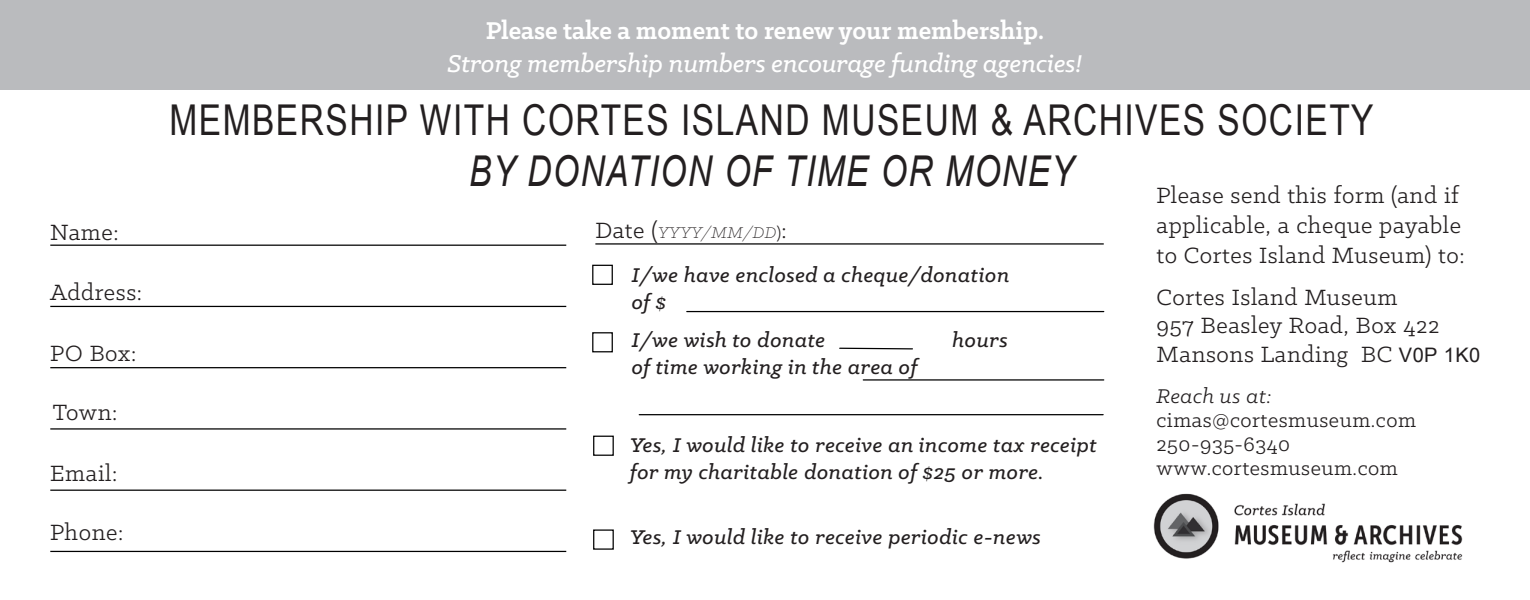
<style>
.page{position:relative;width:1530px;height:600px;background:#fff}
.page>*{position:absolute;margin:0;border:0;box-sizing:border-box;transform-origin:0 0}
.t1{font:42.5px "Arial";letter-spacing:.045em;color:#231f20;scale:.79 1}
.t2{font:italic 42.5px "Arial";letter-spacing:.045em;color:#231f20;scale:.79 1}
.t3{font:italic 500 27.5px "Klinic Slab";color:#fff}
.t4{font:700 27.5px "Klinic Slab";color:#fff}
.t5{font:25px/30px "Klinic Slab";letter-spacing:.025em;color:#231f20}
.t6{font:italic 500 22.5px/27px "Klinic Slab";letter-spacing:.025em;color:#231f20}
.t7{font:22.5px "Klinic Slab";letter-spacing:.025em;color:#231f20}
.t8{font:italic 22.5px "Klinic Slab";letter-spacing:.025em;color:#231f20}
.t9{font:italic 300 17.5px "Klinic Slab";letter-spacing:.025em;color:#231f20}
.s1{font-family:"Arial";font-size:20px}
.s2{font-weight:400;font-style:normal;font-size:25px}
.s3{font-weight:400;font-style:normal}
</style>
<div class="page">
<div style="left:0;top:0;width:1530px;height:90px;background:#babbbe"></div>
<hr style="left:50px;top:245px;width:516px;height:1px;background:#000">
<hr style="left:50px;top:490px;width:516px;height:1px;background:#000">
<hr style="left:50px;top:551px;width:516px;height:1px;background:#000">
<hr style="left:50px;top:306px;width:516px;height:1px;background:#000">
<hr style="left:50px;top:367px;width:516px;height:1px;background:#000">
<hr style="left:50px;top:428px;width:516px;height:2px;background:#000">
<div style="left:593px;top:436px;width:21px;height:20px;border:1px solid #000"></div>
<div style="left:593px;top:529px;width:21px;height:21px;border:1px solid #000"></div>
<hr style="left:639px;top:414px;width:464px;height:1px;background:#000">
<hr style="left:687px;top:311px;width:417px;height:1px;background:#000">
<hr style="left:840px;top:348px;width:72px;height:2px;background:#000">
<hr style="left:863px;top:379px;width:241px;height:2px;background:#000">
<div style="left:592px;top:265px;width:21px;height:20px;border:1px solid #000"></div>
<div style="left:592px;top:332px;width:21px;height:20px;border:1px solid #000"></div>
<hr style="left:595px;top:243px;width:509px;height:2px;background:#000">
<img style="left:1153px;top:493px;width:310px;height:70px">
<p class="t5" style="left:50px;top:217px;width:70px">Name:</p>
<p class="t5" style="left:50px;top:277px;width:93px">Address:</p>
<p class="t5" style="left:50px;top:338px;width:87px">PO Box:</p>
<p class="t5" style="left:53px;top:397px;width:66px">Town:</p>
<p class="t5" style="left:50px;top:458px;width:69px">Email:</p>
<p class="t5" style="left:50px;top:517px;width:74px">Phone:</p>
<p class="t4" style="left:486px;top:12px;width:560px">Please take a moment to renew your membership.</p>
<p class="t3" style="left:448px;top:46px;width:636px">Strong membership numbers encourage funding agencies!</p>
<p class="t1" style="left:169px;top:92px;width:1526px">MEMBERSHIP WITH CORTES ISLAND MUSEUM &amp; ARCHIVES SOCIETY</p>
<p class="t2" style="left:469px;top:144px;width:767px">BY DONATION OF TIME OR MONEY</p>
<p class="t5" style="left:1157px;top:180px;width:310px">Please send this form (and if applicable, a cheque payable to Cortes Island Museum) to:</p>
<p class="t5" style="left:1157px;top:281px;width:243px">Cortes Island Museum</p>
<p class="t5" style="left:1157px;top:310px;width:285px">957 Beasley Road, Box 422</p>
<p class="t5" style="left:1157px;top:339px;width:325px">Mansons Landing BC <span class="s1">V0P 1K0</span></p>
<p class="t8" style="left:1157px;top:382px;width:116px">Reach us at:</p>
<p class="t7" style="left:1157px;top:406px;width:261px">cimas@cortesmuseum.com</p>
<p class="t7" style="left:1157px;top:430px;width:135px">250-935-6340</p>
<p class="t7" style="left:1157px;top:453px;width:243px">www.cortesmuseum.com</p>
<p class="t9" style="left:595px;top:221px;width:193px"><span class="s2">Date (</span>YYYY/MM/DD<span class="s3">)</span><span class="s2">:</span></p>
<p class="t6" style="left:632px;top:261px;width:379px">I/we have enclosed a cheque/donation of $</p>
<p class="t6" style="left:632px;top:326px;width:195px">I/we wish to donate</p>
<p class="t6" style="left:953px;top:326px;width:57px">hours</p>
<p class="t6" style="left:632px;top:353px;width:287px">of time working in the area of</p>
<p class="t6" style="left:630px;top:431px;width:468px">Yes, I would like to receive an income tax receipt for my charitable donation of $25 or more.</p>
<p class="t6" style="left:630px;top:523px;width:412px">Yes, I would like to receive periodic e-news</p>
</div>
